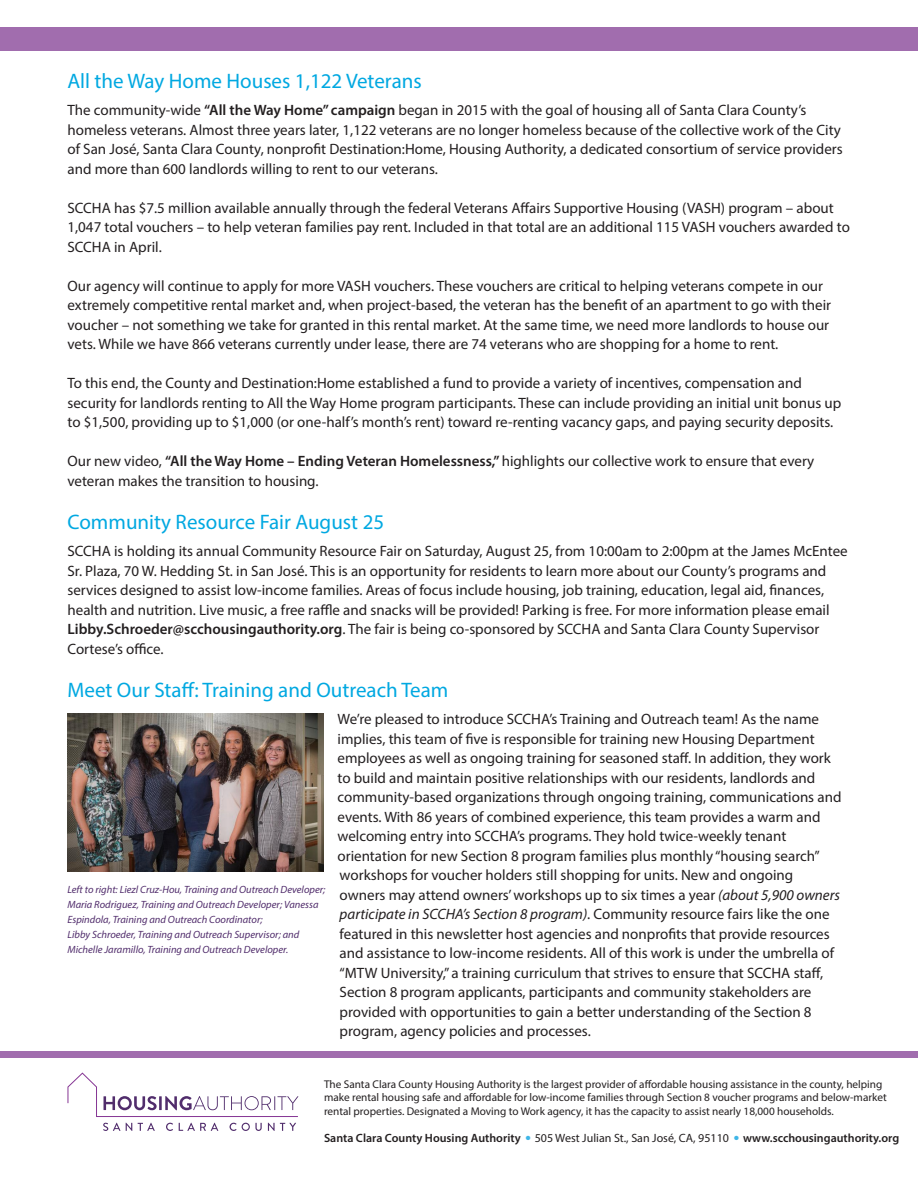
<style>
.page{position:relative;width:918px;height:1188px;background:#fff}
.page>*{position:absolute;margin:0;border:0;box-sizing:border-box;transform-origin:0 0}
.t1{font:21px "Myriad Pro";color:#00a8e1}
.t2{font:15px/19.5px "Myriad Pro";color:#231f20}
.t3{font:600 12px "Myriad Pro";color:#231f20}
.t4{font:11.25px/13.5px "Myriad Pro";color:#231f20}
.t5{font:italic 10.5px/15px "Myriad Pro";color:#512d6c}
.s1{font-weight:600}
.s2{font-style:italic}
.s3{color:#3fb6e7}
.s4{font-weight:400}
</style>
<div class="page">
<div style="left:0;top:1051px;width:918px;height:6px;background:#a16dae"></div>
<svg style="left:67px;top:1072px;width:232px;height:45px"></svg>
<svg style="left:103px;top:1123px;width:29px;height:8px"></svg>
<svg style="left:138px;top:1123px;width:17px;height:8px"></svg>
<svg style="left:166px;top:1123px;width:7px;height:8px"></svg>
<svg style="left:179px;top:1123px;width:39px;height:8px"></svg>
<svg style="left:230px;top:1123px;width:32px;height:8px"></svg>
<svg style="left:268px;top:1123px;width:28px;height:8px"></svg>
<div style="left:0;top:27px;width:918px;height:24px;background:#a16dae"></div>
<img style="left:68px;top:713px;width:256px;height:158px">
<p class="t1" style="left:68px;top:68px;width:356px">All the Way Home Houses 1,122 Veterans</p>
<p class="t2" style="left:68px;top:100px;width:740px">The community-wide <span class="s1">“All the Way Home” campaign</span> began in 2015 with the goal of housing all of Santa Clara County’s</p>
<p class="t2" style="left:68px;top:120px;width:777px;text-align:justify">homeless veterans. Almost three years later, 1,122 veterans are no longer homeless because of the collective work of the City of San José, Santa Clara County, nonprofit Destination:Home, Housing Authority, a dedicated consortium of service providers and more than 600 landlords willing to rent to our veterans.</p>
<p class="t2" style="left:68px;top:198px;width:784px">SCCHA has $7.5 million available annually through the federal Veterans Affairs Supportive Housing (VASH) program – about<br>1,047 total vouchers – to help veteran families pay rent. Included in that total are an additional 115 VASH vouchers awarded to<br>SCCHA in April.</p>
<p class="t2" style="left:68px;top:276px;width:765px">Our agency will continue to apply for more VASH vouchers. These vouchers are critical to helping veterans compete in our extremely competitive rental market and, when project-based, the veteran has the benefit of an apartment to go with their voucher – not something we take for granted in this rental market. At the same time, we need more landlords to house our vets. While we have 866 veterans currently under lease, there are 74 veterans who are shopping for a home to rent.</p>
<p class="t2" style="left:68px;top:373px;width:736px">To this end, the County and Destination:Home established a fund to provide a variety of incentives, compensation and</p>
<p class="t2" style="left:68px;top:393px;width:775px">security for landlords renting to All the Way Home program participants. These can include providing an initial unit bonus up to $1,500, providing up to $1,000 (or one-half’s month’s rent) toward re-renting vacancy gaps, and paying security deposits.</p>
<p class="t2" style="left:68px;top:451px;width:748px">Our new video, <span class="s1">“All the Way Home – Ending Veteran Homelessness,”</span> highlights our collective work to ensure that every</p>
<p class="t2" style="left:68px;top:471px;width:253px">veteran makes the transition to housing.</p>
<p class="t1" style="left:68px;top:509px;width:318px">Community Resource Fair August 25</p>
<p class="t2" style="left:68px;top:541px;width:782px">SCCHA is holding its annual Community Resource Fair on Saturday, August 25, from 10:00am to 2:00pm at the James McEntee Sr. Plaza, 70 W. Hedding St. in San José. This is an opportunity for residents to learn more about our County’s programs and services designed to assist low-income families. Areas of focus include housing, job training, education, legal aid, finances, health and nutrition. Live music, a free raffle and snacks will be provided! Parking is free. For more information please email <span class="s1">Libby.Schroeder@scchousingauthority.org</span>. The fair is being co-sponsored by SCCHA and Santa Clara County Supervisor Cortese’s office.</p>
<p class="t1" style="left:68px;top:677px;width:382px">Meet Our Staff: Training and Outreach Team</p>
<p class="t2" style="left:338px;top:709px;width:505px">We’re pleased to introduce SCCHA’s Training and Outreach team! As the name implies, this team of five is responsible for training new Housing Department employees as well as ongoing training for seasoned staff. In addition, they work to build and maintain positive relationships with our residents, landlords and community-based organizations through ongoing training, communications and events. With 86 years of combined experience, this team provides a warm and</p>
<p class="t2" style="left:338px;top:826px;width:450px">welcoming entry into SCCHA’s programs. They hold twice-weekly tenant</p>
<p class="t2" style="left:338px;top:846px;width:484px">orientation for new Section 8 program families plus monthly “housing search” workshops for voucher holders still shopping for units. New and ongoing</p>
<p class="t2" style="left:340px;top:885px;width:502px">owners may attend owners’ workshops up to six times a year <span class="s2">(about 5,900 owners participate in SCCHA’s Section 8 program)</span>. Community resource fairs like the one featured in this newsletter host agencies and nonprofits that provide resources and assistance to low-income residents. All of this work is under the umbrella of “MTW University,” a training curriculum that strives to ensure that SCCHA staff, Section 8 program applicants, participants and community stakeholders are</p>
<p class="t2" style="left:340px;top:1002px;width:473px">provided with opportunities to gain a better understanding of the Section 8</p>
<p class="t2" style="left:340px;top:1021px;width:253px">program, agency policies and processes.</p>
<p class="t5" style="left:68px;top:882px;width:259px">Left to right: Liezl Cruz-Hou, Training and Outreach Developer;<br>Maria Rodriguez, Training and Outreach Developer; Vanessa<br>Espindola, Training and Outreach Coordinator;</p>
<p class="t5" style="left:68px;top:927px;width:233px">Libby Schroeder, Training and Outreach Supervisor; and<br>Michelle Jaramillo, Training and Outreach Developer.</p>
<p class="t4" style="left:324px;top:1077px;width:564px">The Santa Clara County Housing Authority is the largest provider of affordable housing assistance in the county, helping make rental housing safe and affordable for low-income families through Section 8 voucher programs and below-market rental properties. Designated a Moving to Work agency, it has the capacity to assist nearly 18,000 households.</p>
<p class="t3" style="left:324px;top:1130px;width:577px">Santa Clara County Housing Authority <span class="s3">●</span> <span class="s4">505 West Julian St., San José, CA, 95110</span> <span class="s3">●</span> www.scchousingauthority.org</p>
</div>
